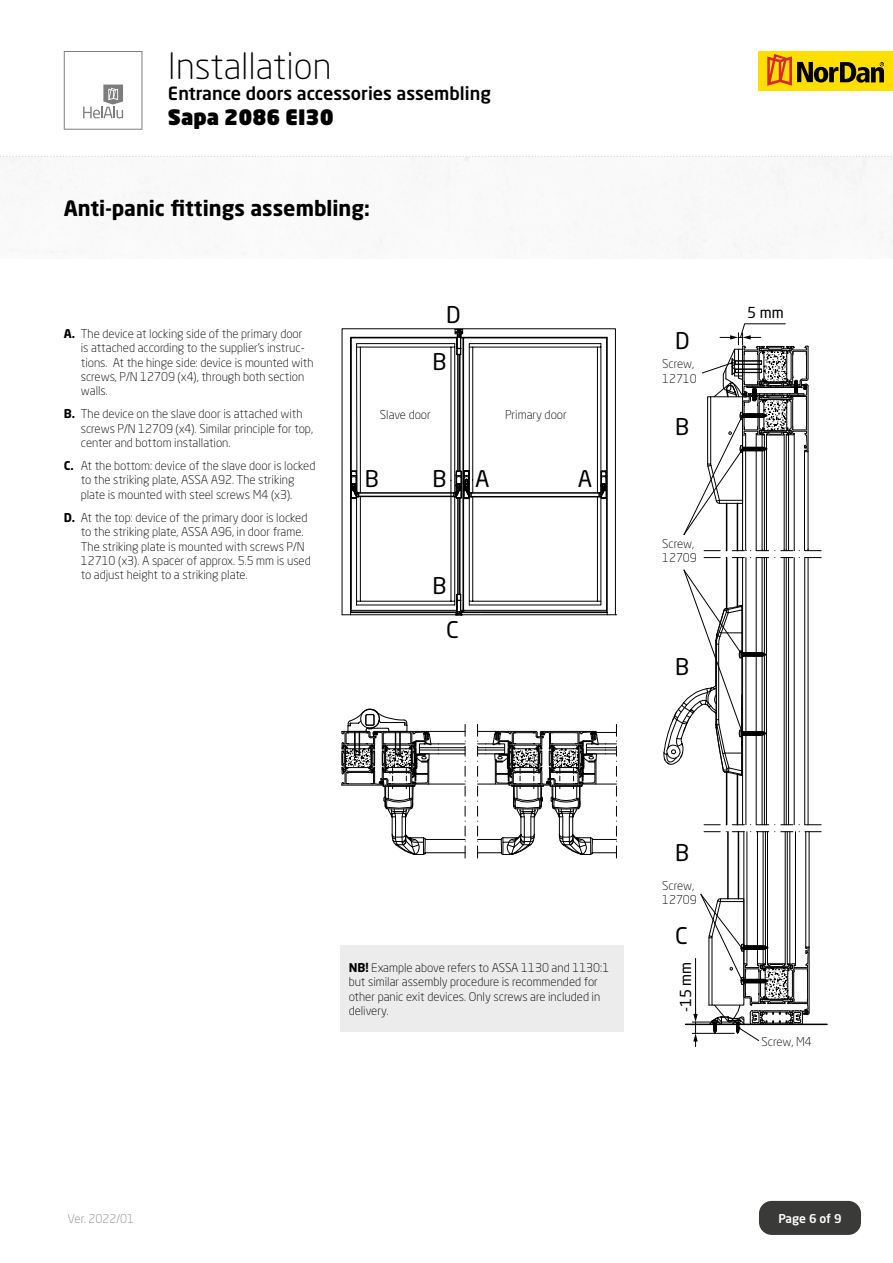
<style>
.page{position:relative;width:893px;height:1263px;background:#fff}
.page>*{position:absolute;margin:0;border:0;box-sizing:border-box;transform-origin:0 0}
.t1{font:300 36px "Neo Sans W1 G";color:#000}
.t2{font:22.8px/43px "Neo Sans Std";color:#000;text-align:center}
.t3{font:700 21px "Neo Sans W1 G";color:#000}
.t4{font:900 21px "Neo Sans W1 G";color:#000}
.t5{font:500 18px "Neo Sans W1 G";color:#000}
.t6{font:15px "Neo Sans Std";color:#000}
.t7{font:300 12px/14.4px "Neo Sans W1 G";color:#000}
.t8{font:300 12px "Neo Sans W1 G";color:#868786}
.t9{font:500 12px "Neo Sans W1 G";letter-spacing:-.01em;color:#fff}
.s1{font-weight:700}
</style>
<div class="page">
<div style="left:759px;top:51px;width:134px;height:39px;background:#ffdf00"></div>
<svg style="left:767px;top:54px;width:117px;height:32px"></svg>
<svg style="left:64px;top:51px;width:78px;height:79px"></svg>
<svg style="left:0;top:156px;width:892px;height:1px"></svg>
<div style="left:759px;top:1201px;width:102px;height:34px;background:#3a3a39;border-radius:13px"></div>
<div style="left:340px;top:946px;width:283px;height:86px;background:#ececec"></div>
<hr style="left:737px;top:503px;width:1px;height:48px;background:#000">
<hr style="left:726px;top:503px;width:1px;height:48px;background:#000">
<hr style="left:808px;top:451px;width:1px;height:99px;background:#000">
<hr style="left:742px;top:435px;width:1px;height:115px;background:#000">
<hr style="left:804px;top:451px;width:1px;height:99px;background:#000">
<hr style="left:794px;top:434px;width:1px;height:116px;background:#000">
<hr style="left:788px;top:434px;width:1px;height:116px;background:#000">
<hr style="left:786px;top:434px;width:1px;height:116px;background:#000">
<hr style="left:784px;top:434px;width:1px;height:116px;background:#000">
<hr style="left:766px;top:434px;width:1px;height:116px;background:#000">
<hr style="left:764px;top:434px;width:1px;height:116px;background:#000">
<hr style="left:762px;top:434px;width:1px;height:116px;background:#000">
<hr style="left:756px;top:434px;width:1px;height:116px;background:#000">
<hr style="left:745px;top:434px;width:1px;height:116px;background:#000">
<hr style="left:738px;top:832px;width:1px;height:67px;background:#000">
<hr style="left:727px;top:832px;width:2px;height:67px;background:#000">
<hr style="left:692px;top:1022px;width:43px;height:1px;background:#000">
<hr style="left:692px;top:1033px;width:42px;height:1px;background:#000">
<hr style="left:685px;top:1023px;width:142px;height:2px;background:#000">
<hr style="left:809px;top:832px;width:1px;height:115px;background:#000">
<hr style="left:743px;top:832px;width:1px;height:132px;background:#000">
<hr style="left:805px;top:832px;width:1px;height:115px;background:#000">
<hr style="left:795px;top:832px;width:1px;height:133px;background:#000">
<hr style="left:789px;top:832px;width:1px;height:132px;background:#000">
<hr style="left:787px;top:832px;width:1px;height:132px;background:#000">
<hr style="left:785px;top:832px;width:1px;height:132px;background:#000">
<hr style="left:767px;top:832px;width:1px;height:132px;background:#000">
<hr style="left:765px;top:832px;width:1px;height:132px;background:#000">
<hr style="left:763px;top:832px;width:1px;height:132px;background:#000">
<hr style="left:757px;top:832px;width:1px;height:133px;background:#000">
<hr style="left:746px;top:832px;width:1px;height:133px;background:#000">
<svg style="left:704px;top:550px;width:16px;height:1px"></svg>
<svg style="left:727px;top:549px;width:42px;height:2px"></svg>
<svg style="left:775px;top:549px;width:46px;height:2px"></svg>
<svg style="left:704px;top:831px;width:16px;height:1px"></svg>
<svg style="left:726px;top:831px;width:18px;height:1px"></svg>
<svg style="left:750px;top:831px;width:19px;height:1px"></svg>
<svg style="left:775px;top:831px;width:18px;height:1px"></svg>
<svg style="left:799px;top:831px;width:22px;height:1px"></svg>
<hr style="left:342px;top:614px;width:275px;height:1px;background:#000">
<hr style="left:607px;top:337px;width:1px;height:278px;background:#000">
<svg style="left:350px;top:328px;width:257px;height:288px"></svg>
<svg style="left:341px;top:708px;width:125px;height:150px"></svg>
<svg style="left:477px;top:724px;width:140px;height:134px"></svg>
<svg style="left:683px;top:323px;width:126px;height:213px"></svg>
<svg style="left:663px;top:557px;width:158px;height:268px"></svg>
<svg style="left:693px;top:893px;width:117px;height:154px"></svg>
<h1 class="t1" style="left:168px;top:43px;width:165px">Installation</h1>
<h3 class="t5" style="left:168px;top:82px;width:324px">Entrance doors accessories assembling</h3>
<h3 class="t4" style="left:168px;top:104px;width:167px">Sapa 2086 EI30</h3>
<h3 class="t3" style="left:64px;top:195px;width:308px">Anti-panic fittings assembling:</h3>
<h2 class="t2" style="left:446px;top:293px;width:16px">D</h2>
<p class="t7" style="left:81px;top:326px;width:234px;text-indent:-17px"><span class="s1">A.</span> The device at locking side of the primary door<br>is attached according to the supplier’s instruc&shy;tions. At the hinge side: device is mounted with screws, P/N 12709 (x4), through both section walls.</p>
<p class="t7" style="left:81px;top:407px;width:234px;text-indent:-17px"><span class="s1">B.</span> The device on the slave door is attached with screws P/N 12709 (x4). Similar principle for top, center and bottom installation.</p>
<p class="t7" style="left:64px;top:458px;width:253px;text-align:center"><span class="s1">C.</span> At the bottom: device of the slave door is locked to the striking plate, ASSA A92. The striking<br>plate is mounted with steel screws M4 (x3).</p>
<p class="t7" style="left:81px;top:510px;width:231px;text-indent:-17px"><span class="s1">D.</span> At the top: device of the primary door is locked to the striking plate, ASSA A96, in door frame.<br>The striking plate is mounted with screws P/N 12710 (x3). A spacer of approx. 5.5 mm is used to adjust height to a striking plate.</p>
<h2 class="t2" style="left:433px;top:340px;width:16px">B</h2>
<p class="t7" style="left:380px;top:407px;width:52px">Slave door</p>
<p class="t7" style="left:505px;top:407px;width:63px">Primary door</p>
<h2 class="t2" style="left:365px;top:456px;width:16px">B</h2>
<h2 class="t2" style="left:433px;top:456px;width:58px">B A</h2>
<h2 class="t2" style="left:578px;top:456px;width:16px">A</h2>
<h2 class="t2" style="left:433px;top:564px;width:28px">B<br>C</h2>
<h2 class="t2" style="left:675px;top:319px;width:16px">D</h2>
<p class="t7" style="left:662px;top:356px;width:36px">Screw,<br>12710</p>
<h2 class="t2" style="left:675px;top:405px;width:16px">B</h2>
<p class="t7" style="left:662px;top:536px;width:36px">Screw,<br>12709</p>
<h2 class="t2" style="left:675px;top:644px;width:16px">B</h2>
<p class="t6" style="left:747px;top:304px;width:38px">5 mm</p>
<p class="t7" style="left:349px;top:960px;width:262px"><span class="s1">NB!</span> Example above refers to ASSA 1130 and 1130:1 but similar assembly procedure is recommended for other panic exit devices. Only screws are included in delivery.</p>
<h2 class="t2" style="left:675px;top:831px;width:16px">B</h2>
<p class="t7" style="left:662px;top:878px;width:36px">Screw,<br>12709</p>
<h2 class="t2" style="left:675px;top:913px;width:14px">C</h2>
<p class="t6" style="left:677px;top:1012px;width:52px;rotate:-90deg">-15 mm</p>
<p class="t7" style="left:762px;top:1034px;width:52px">Screw, M4</p>
<p class="t8" style="left:68px;top:1211px;width:68px">Ver. 2022/01</p>
<p class="t9" style="left:778px;top:1210px;width:65px">Page 6 of 9</p>
</div>
